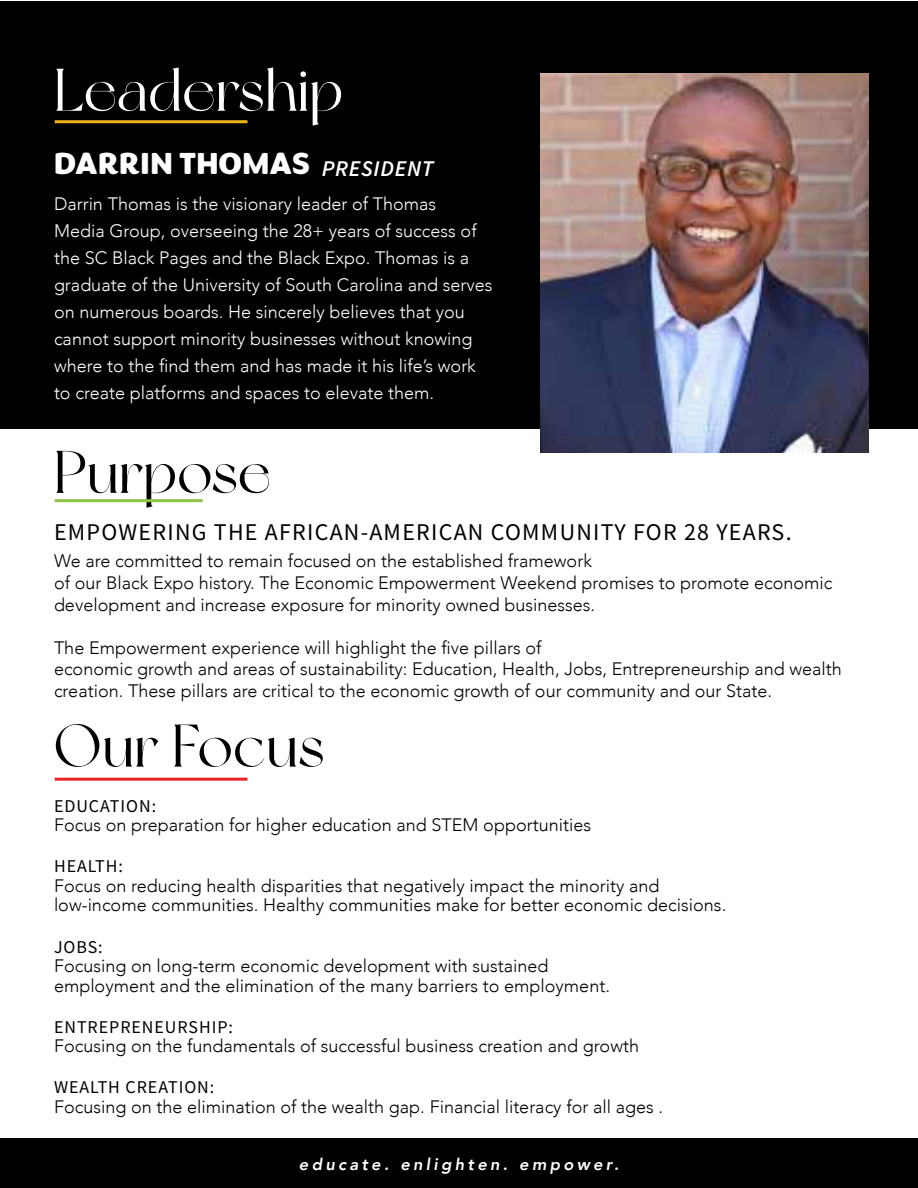
<style>
.page{position:relative;width:918px;height:1188px;background:#fff}
.page>*{position:absolute;margin:0;border:0;box-sizing:border-box;transform-origin:0 0}
.t1{font:60px "New York";color:#000}
.t2{font:60px "New York";color:#fff}
.t3{font:900 31.5px "Congenial";letter-spacing:.02em;color:#fff}
.t4{font:24px "Source Sans Variable";letter-spacing:.05em;color:#000}
.t5{font:italic 22.5px "Source Sans Variable";letter-spacing:.03em;color:#fff}
.t6{font:300 18px/21.6px "Avenir";color:#000}
.t7{font:300 18px/27px "Avenir";color:#fff}
.t8{font:18px "Source Sans Variable";letter-spacing:.05em;color:#000}
.t9{font:italic 800 16.5px "Avenir";letter-spacing:.2em;color:#fff}
</style>
<div class="page">
<div style="left:1px;top:1px;width:917px;height:427px;background:#000"></div>
<div style="left:1px;top:1138px;width:917px;height:50px;background:#000"></div>
<hr style="left:55px;top:120px;width:193px;height:3px;background:#f0b41d">
<hr style="left:55px;top:499px;width:148px;height:3px;background:#90c248">
<hr style="left:55px;top:778px;width:193px;height:3px;background:#ec2124">
<img style="left:540px;top:74px;width:329px;height:379px">
<h1 class="t2" style="left:54px;top:54px;width:290px">Leadership</h1>
<h2 class="t3" style="left:54px;top:143px;width:258px">DARRIN THOMAS</h2>
<p class="t5" style="left:322px;top:155px;width:113px">PRESIDENT</p>
<p class="t7" style="left:54px;top:191px;width:440px">Darrin Thomas is the visionary leader of Thomas<br>Media Group, overseeing the 28+ years of success of the SC Black Pages and the Black Expo. Thomas is a graduate of the University of South Carolina and serves on numerous boards. He sincerely believes that you cannot support minority businesses without knowing where to the find them and has made it his life’s work to create platforms and spaces to elevate them.</p>
<h1 class="t1" style="left:54px;top:436px;width:218px">Purpose</h1>
<h3 class="t4" style="left:54px;top:518px;width:739px">EMPOWERING THE AFRICAN-AMERICAN COMMUNITY FOR 28 YEARS.</h3>
<p class="t6" style="left:54px;top:551px;width:780px">We are committed to remain focused on the established framework<br>of our Black Expo history. The Economic Empowerment Weekend promises to promote economic development and increase exposure for minority owned businesses.</p>
<p class="t6" style="left:54px;top:637px;width:789px">The Empowerment experience will highlight the five pillars of<br>economic growth and areas of sustainability: Education, Health, Jobs, Entrepreneurship and wealth creation. These pillars are critical to the economic growth of our community and our State.</p>
<h1 class="t1" style="left:54px;top:710px;width:272px">Our Focus</h1>
<p class="t8" style="left:54px;top:795px;width:104px">EDUCATION:</p>
<p class="t6" style="left:54px;top:814px;width:539px">Focus on preparation for higher education and STEM opportunities</p>
<p class="t8" style="left:54px;top:856px;width:71px">HEALTH:</p>
<p class="t6" style="left:54px;top:876px;width:674px;line-height:19.5px">Focus on reducing health disparities that negatively impact the minority and low-income communities. Healthy communities make for better economic decisions.</p>
<p class="t8" style="left:54px;top:936px;width:50px">JOBS:</p>
<p class="t6" style="left:54px;top:956px;width:558px;line-height:19.5px">Focusing on long-term economic development with sustained employment and the elimination of the many barriers to employment.</p>
<p class="t8" style="left:54px;top:1016px;width:181px">ENTREPRENEURSHIP:</p>
<p class="t6" style="left:54px;top:1035px;width:587px">Focusing on the fundamentals of successful business creation and growth</p>
<p class="t8" style="left:54px;top:1076px;width:162px">WEALTH CREATION:</p>
<p class="t6" style="left:54px;top:1096px;width:611px">Focusing on the elimination of the wealth gap. Financial literacy for all ages .</p>
<p class="t9" style="left:299px;top:1154px;width:322px">educate. enlighten. empower.</p>
</div>
